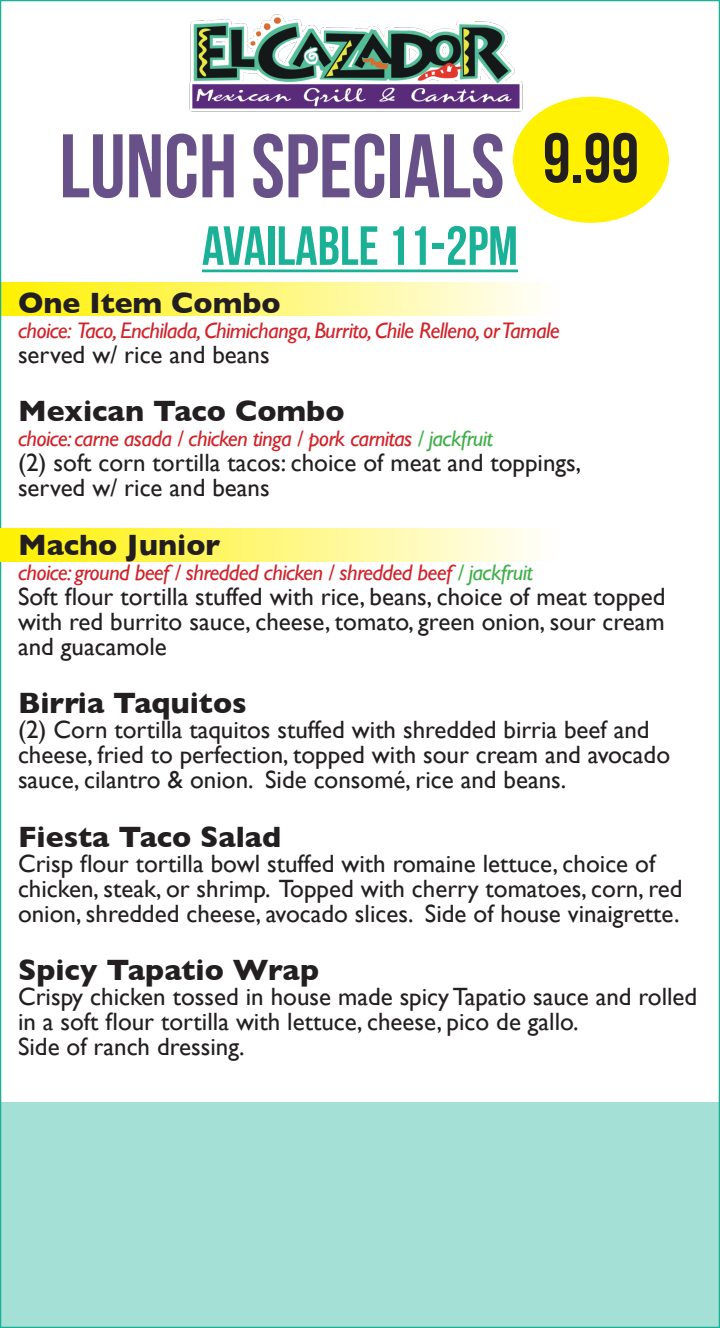
<style>
.page{position:relative;width:720px;height:1328px;background:#fff}
.page>*{position:absolute;margin:0;border:0;box-sizing:border-box;transform-origin:0 0}
.t1{font:90px "Bebas Neue";color:#685088}
.t2{font:70px "Bebas Neue";color:#231f20}
.t3{font:55px "Bebas Neue";color:#1ab196}
.t4{font:700 30px "Gill Sans";color:#231f20}
.t5{font:25px/25px "Gill Sans";color:#231f20}
.t6{font:italic 22.5px "Gill Sans";letter-spacing:-.025em;color:#d1232a}
.s1{color:#40ae49}
</style>
<div class="page">
<div style="left:0;top:1102px;width:720px;height:226px;background:#a4e0d5"></div>
<svg style="left:3px;top:283px;width:533px;height:33px;background:#fff77a"></svg>
<hr style="left:202px;top:269px;width:316px;height:3px;background:#1ab196">
<div style="left:514px;top:98px;width:154px;height:124px;background:#fff101;border-radius:50%"></div>
<svg style="left:0;top:529px;width:536px;height:33px;background:#fff779"></svg>
<img style="left:189px;top:14px;width:334px;height:98px">
<p class="t1" style="left:59px;top:117px;width:447px">LUNCH SPECIALS</p>
<p class="t3" style="left:202px;top:216px;width:318px">AVAILABLE 11-2PM</p>
<p class="t2" style="left:543px;top:120px;width:98px">9.99</p>
<p class="t4" style="left:18px;top:279px;width:264px">One Item Combo</p>
<p class="t6" style="left:18px;top:317px;width:544px">choice: Taco, Enchilada, Chimichanga, Burrito, Chile Relleno, or Tamale</p>
<p class="t5" style="left:18px;top:341px;width:253px">served w/ rice and beans</p>
<p class="t4" style="left:18px;top:387px;width:328px">Mexican Taco Combo</p>
<p class="t6" style="left:18px;top:426px;width:476px">choice: carne asada / chicken tinga / pork carnitas <span class="s1">/ jackfruit</span></p>
<p class="t5" style="left:18px;top:450px;width:565px">(2) soft corn tortilla tacos: choice of meat and toppings,</p>
<p class="t5" style="left:18px;top:475px;width:253px">served w/ rice and beans</p>
<p class="t4" style="left:18px;top:521px;width:204px">Macho Junior</p>
<p class="t6" style="left:18px;top:559px;width:516px">choice: ground beef / shredded chicken / shredded beef <span class="s1">/ jackfruit</span></p>
<p class="t5" style="left:18px;top:583px;width:649px">Soft flour tortilla stuffed with rice, beans, choice of meat topped with red burrito sauce, cheese, tomato, green onion, sour cream</p>
<p class="t5" style="left:18px;top:633px;width:150px">and guacamole</p>
<p class="t4" style="left:18px;top:679px;width:230px">Birria Taquitos</p>
<p class="t5" style="left:18px;top:717px;width:654px">(2) Corn tortilla taquitos stuffed with shredded birria beef and cheese, fried to perfection, topped with sour cream and avocado sauce, cilantro &amp; onion. Side consomé, rice and beans.</p>
<p class="t4" style="left:18px;top:813px;width:265px">Fiesta Taco Salad</p>
<p class="t5" style="left:18px;top:850px;width:666px">Crisp flour tortilla bowl stuffed with romaine lettuce, choice of chicken, steak, or shrimp. Topped with cherry tomatoes, corn, red onion, shredded cheese, avocado slices. Side of house vinaigrette.</p>
<p class="t4" style="left:18px;top:946px;width:303px">Spicy Tapatio Wrap</p>
<p class="t5" style="left:18px;top:984px;width:681px">Crispy chicken tossed in house made spicy Tapatio sauce and rolled in a soft flour tortilla with lettuce, cheese, pico de gallo.</p>
<p class="t5" style="left:18px;top:1034px;width:228px">Side of ranch dressing.</p>
</div>
